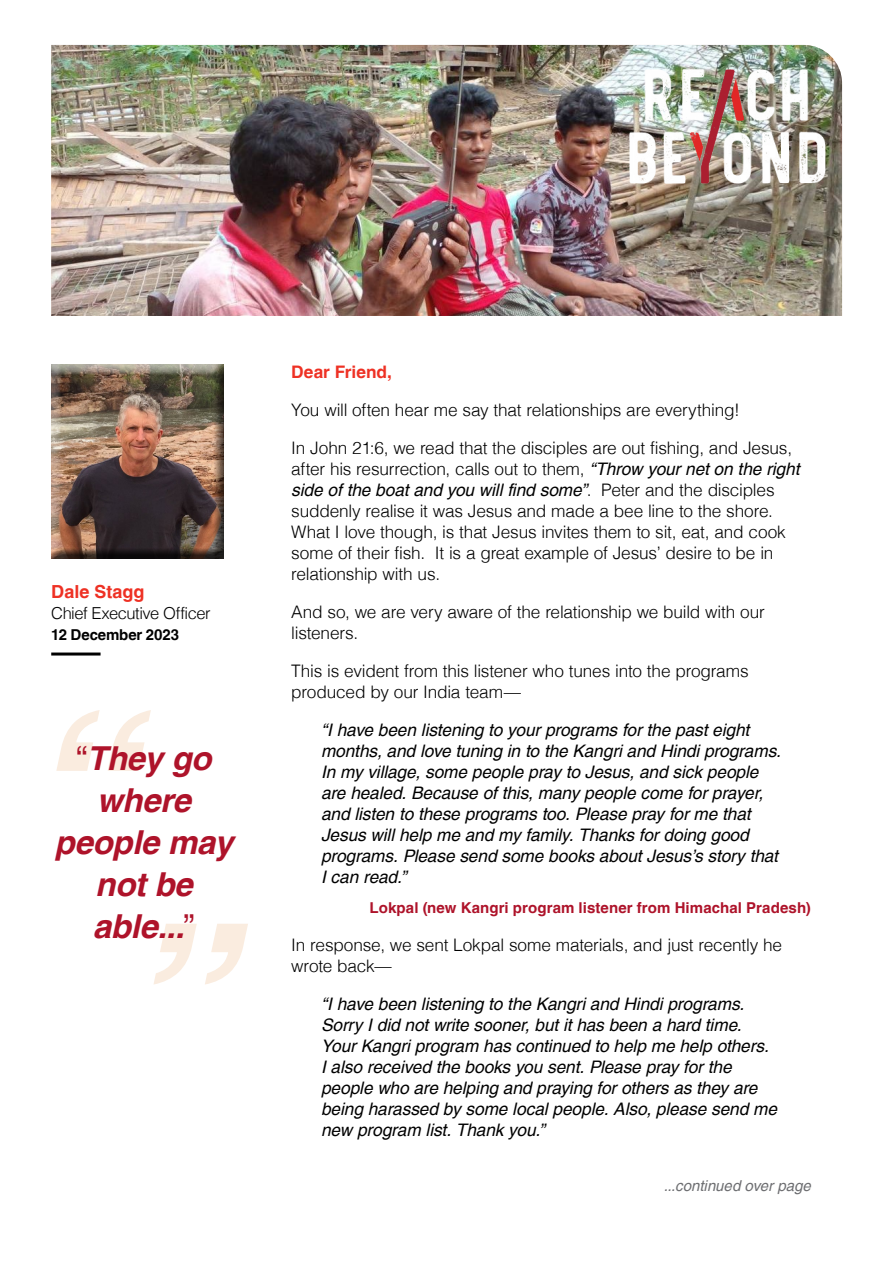
<style>
.page{position:relative;width:893px;height:1263px;background:#fff}
.page>*{position:absolute;margin:0;border:0;box-sizing:border-box;transform-origin:0 0}
.t1{font:italic 700 33px/42px "Helvetica";letter-spacing:-.01em;color:#ae132a;text-align:center}
.t2{font:700 18px "Helvetica";color:#ee3124}
.t3{font:italic 17.25px/21px "Helvetica";letter-spacing:-.005em;color:#000}
.t4{font:300 17.25px/21px "Helvetica";letter-spacing:-.01em;color:#000}
.t5{font:700 17.25px "Helvetica";letter-spacing:.005em;color:#ee3124}
.t6{font:300 16.5px "Helvetica";letter-spacing:-.03em;color:#000}
.t7{font:700 15px "Helvetica";letter-spacing:.005em;color:#ae132a}
.t8{font:italic 15px "Helvetica";color:#6d6e71}
.t9{font:700 15px "Helvetica";letter-spacing:-.01em;color:#000}
.s1{font-weight:400;font-style:normal}
.s2{font-weight:400;font-style:italic}
</style>
<div class="page">
<svg style="left:56px;top:710px;width:95px;height:61px"></svg>
<svg style="left:154px;top:924px;width:94px;height:60px"></svg>
<div style="left:45px;top:358px;width:189px;height:203px;background:#000;opacity:.75"></div>
<hr style="left:51px;top:652px;width:50px;height:3px;background:#000">
<img style="left:51px;top:45px;width:791px;height:271px">
<img style="left:593px;top:44px;width:250px;height:148px">
<p class="t2" style="left:51px;top:581px;width:95px">Dale Stagg</p>
<p class="t6" style="left:51px;top:600px;width:161px">Chief Executive Officer</p>
<p class="t9" style="left:51px;top:625px;width:129px">12 December 2023</p>
<h1 class="t1" style="left:55px;top:738px;width:180px"><span class="s1">“</span>They go where people may not be able...<span class="s1">”</span></h1>
<p class="t5" style="left:291px;top:362px;width:102px">Dear Friend,</p>
<p class="t4" style="left:291px;top:399px;width:450px">You will often hear me say that relationships are everything!</p>
<p class="t4" style="left:291px;top:437px;width:510px">In John 21:6, we read that the disciples are out fishing, and Jesus, after his resurrection, calls out to them, <span class="s2">“Throw your net on the right side of the boat and you will find some”</span>. Peter and the disciples suddenly realise it was Jesus and made a bee line to the shore.<br>What I love though, is that Jesus invites them to sit, eat, and cook some of their fish. It is a great example of Jesus’ desire to be in relationship with us.</p>
<p class="t4" style="left:291px;top:601px;width:475px">And so, we are very aware of the relationship we build with our listeners.</p>
<p class="t4" style="left:291px;top:660px;width:459px">This is evident from this listener who tunes into the programs produced by our India team—</p>
<p class="t3" style="left:321px;top:720px;width:461px">“I have been listening to your programs for the past eight months, and love tuning in to the Kangri and Hindi programs.<br>In my village, some people pray to Jesus, and sick people are healed. Because of this, many people come for prayer, and listen to these programs too. Please pray for me that Jesus will help me and my family. Thanks for doing good programs. Please send some books about Jesus’s story that I can read.”</p>
<p class="t7" style="left:370px;top:898px;width:443px">Lokpal (new Kangri program listener from Himachal Pradesh)</p>
<p class="t4" style="left:291px;top:933px;width:492px">In response, we sent Lokpal some materials, and just recently he wrote back—</p>
<p class="t3" style="left:321px;top:993px;width:457px">“I have been listening to the Kangri and Hindi programs.<br>Sorry I did not write sooner, but it has been a hard time.<br>Your Kangri program has continued to help me help others.<br>I also received the books you sent. Please pray for the people who are helping and praying for others as they are being harassed by some local people. Also, please send me new program list. Thank you.”</p>
<p class="t8" style="left:664px;top:1177px;width:149px">...continued over page</p>
</div>
